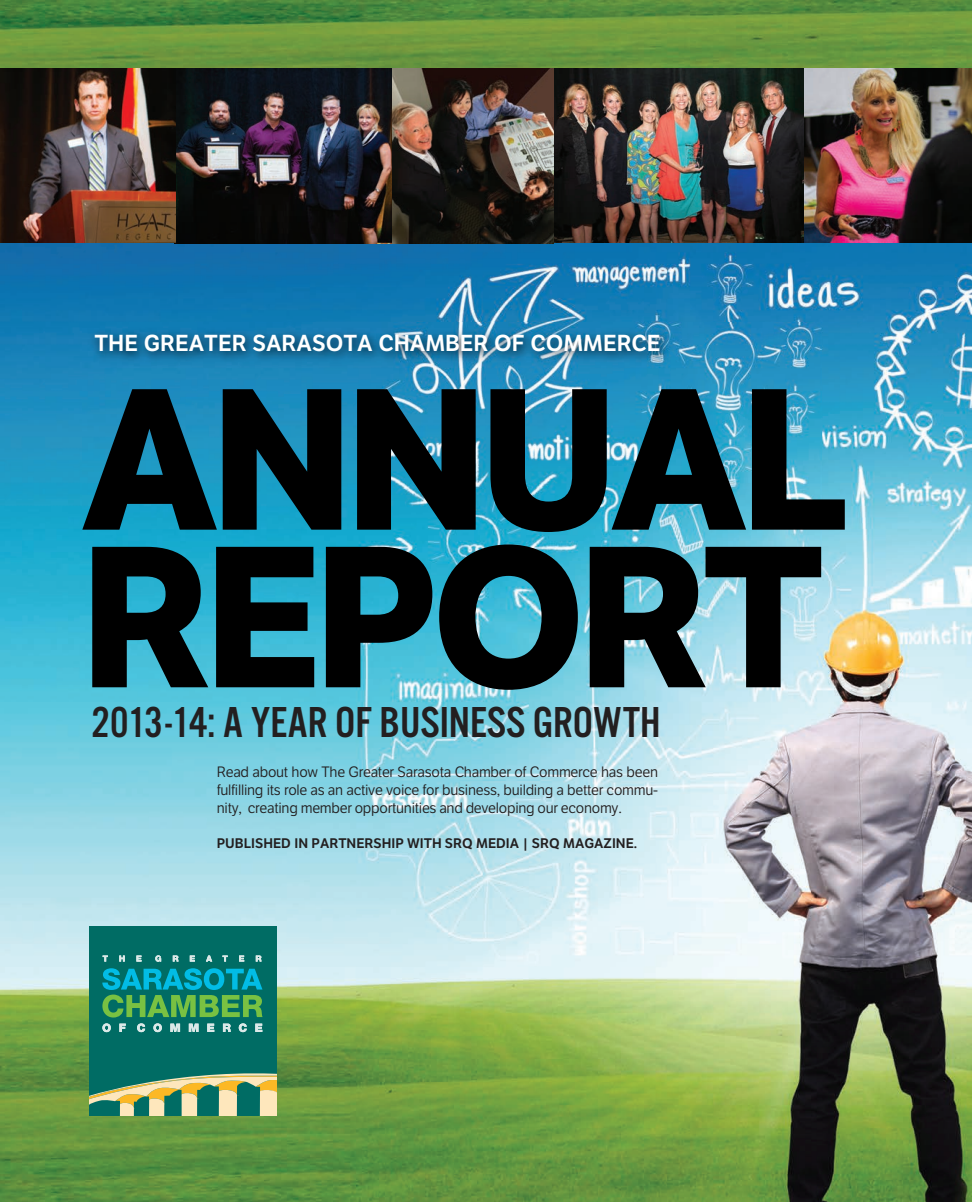
<style>
.page{position:relative;width:972px;height:1202px;background:#fff}
.page>*{position:absolute;margin:0;border:0;box-sizing:border-box;transform-origin:0 0}
.t1{font:700 195px/157.5px "LFT Etica";letter-spacing:-.03em;color:#000}
.t2{font:45px "Alternate Got No 3 D";color:#231f20}
.t3{font:600 22.5px "LFT Etica";color:#fff}
.t4{font:14.7px/18px "LFT Etica";letter-spacing:-.02em;color:#231f20;text-align:justify}
.t5{font:600 13.5px "LFT Etica";color:#231f20}
</style>
<div class="page">
<img style="left:0;top:243px;width:972px;height:958px">
<img style="left:82px;top:322px;width:740px;height:239px">
<img style="left:803px;top:68px;width:169px;height:175px">
<img style="left:554px;top:68px;width:249px;height:175px">
<img style="left:391px;top:68px;width:163px;height:175px">
<img style="left:175px;top:68px;width:216px;height:175px">
<img style="left:0;top:68px;width:175px;height:175px">
<img style="left:0;top:0;width:972px;height:68px">
<div style="left:89px;top:926px;width:188px;height:189px;background:#006c64"></div>
<svg style="left:89px;top:1073px;width:188px;height:42px"></svg>
<svg style="left:103px;top:955px;width:5px;height:6px"></svg>
<svg style="left:119px;top:955px;width:6px;height:6px"></svg>
<svg style="left:136px;top:955px;width:6px;height:6px"></svg>
<svg style="left:155px;top:955px;width:6px;height:6px"></svg>
<svg style="left:173px;top:955px;width:6px;height:6px"></svg>
<svg style="left:190px;top:955px;width:5px;height:6px"></svg>
<svg style="left:206px;top:955px;width:6px;height:6px"></svg>
<svg style="left:222px;top:955px;width:6px;height:6px"></svg>
<svg style="left:239px;top:955px;width:5px;height:6px"></svg>
<svg style="left:256px;top:955px;width:6px;height:6px"></svg>
<svg style="left:102px;top:968px;width:161px;height:49px"></svg>
<svg style="left:102px;top:1023px;width:9px;height:9px"></svg>
<svg style="left:119px;top:1023px;width:7px;height:9px"></svg>
<svg style="left:137px;top:1023px;width:8px;height:9px"></svg>
<svg style="left:153px;top:1023px;width:9px;height:9px"></svg>
<svg style="left:170px;top:1023px;width:10px;height:9px"></svg>
<svg style="left:189px;top:1023px;width:10px;height:9px"></svg>
<svg style="left:207px;top:1023px;width:7px;height:9px"></svg>
<svg style="left:223px;top:1023px;width:8px;height:9px"></svg>
<svg style="left:239px;top:1023px;width:8px;height:9px"></svg>
<svg style="left:255px;top:1023px;width:7px;height:9px"></svg>
<h3 class="t3" style="left:94px;top:329px;width:568px">THE GREATER SARASOTA CHAMBER OF COMMERCE</h3>
<h1 class="t1" style="left:81px;top:384px;width:770px">ANNUAL<br>REPORT</h1>
<h2 class="t2" style="left:92px;top:707px;width:570px">2013-14: A YEAR OF BUSINESS GROWTH</h2>
<p class="t4" style="left:217px;top:763px;width:443px">Read about how The Greater Sarasota Chamber of Commerce has been fulfilling its role as an active voice for business, building a better commu&shy;nity, creating member opportunities and developing our economy.</p>
<p class="t5" style="left:217px;top:835px;width:422px">PUBLISHED IN PARTNERSHIP WITH SRQ MEDIA | SRQ MAGAZINE.</p>
</div>
